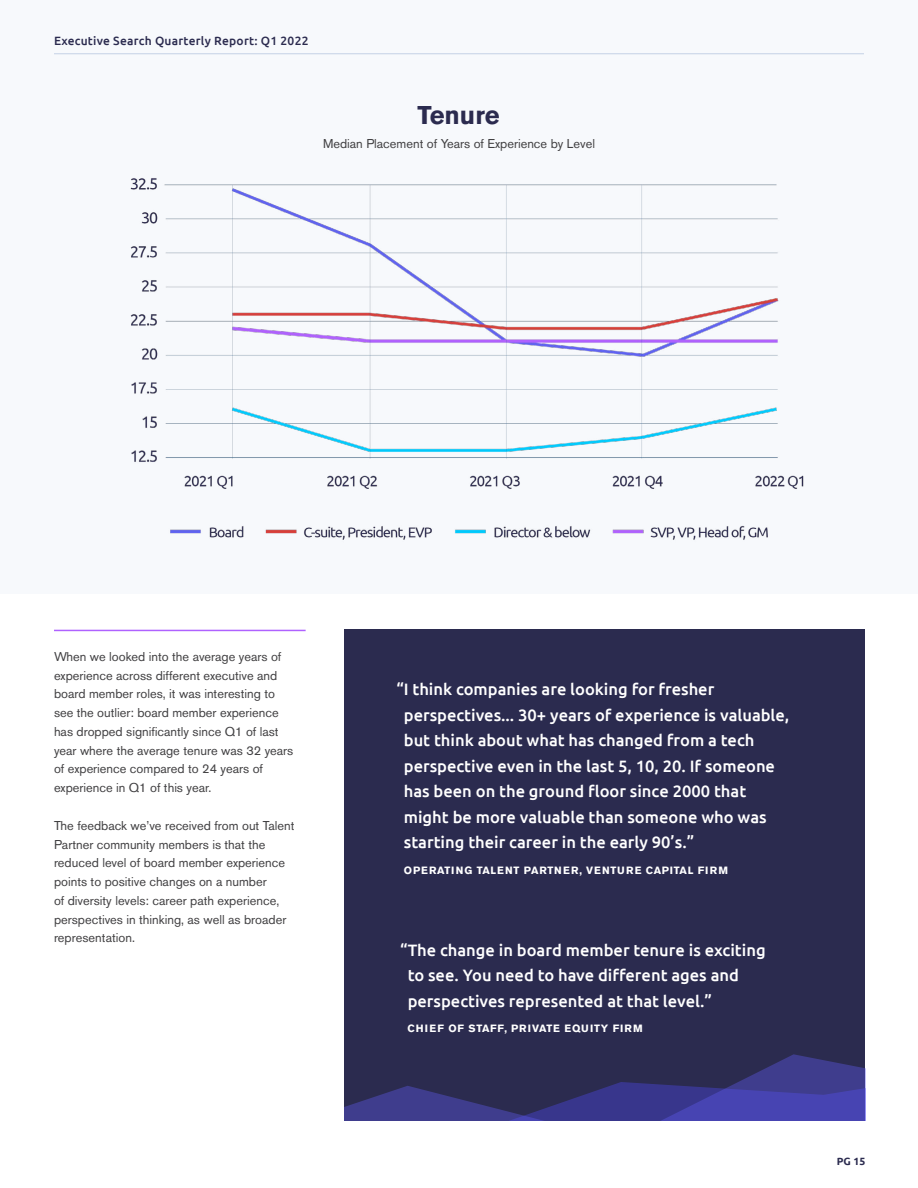
<style>
.page{position:relative;width:918px;height:1188px;background:#fff}
.page>*{position:absolute;margin:0;border:0;box-sizing:border-box;transform-origin:0 0}
.t1{font:700 25.5px "Akzidenz Grotesk Std";color:#2b2b4f}
.t2{font:500 16.5px/25.5px "Ubuntu";color:#fff}
.t3{font:12.75px/18.8px "Akzidenz Grotesk Std";color:#414042}
.t4{font:500 12px "Ubuntu";letter-spacing:.02em;color:#2b2b4f}
.t5{font:700 10.5px "Akzidenz Grotesk Std";letter-spacing:.075em;color:#fff}
.t6{font:700 10.5px "Ubuntu";color:#2b2b4f}
</style>
<div class="page">
<div style="left:345px;top:629px;width:520px;height:491px;background:#2b2b4f"></div>
<svg style="left:345px;top:1054px;width:520px;height:66px"></svg>
<div style="left:0;top:0;width:918px;height:594px;background:#f7f9fc"></div>
<img style="left:130px;top:178px;width:674px;height:362px">
<hr style="left:54px;top:630px;width:252px;height:1px;background:#af62ff">
<hr style="left:54px;top:53px;width:810px;height:1px;background:#c4d1e6">
<p class="t4" style="left:54px;top:33px;width:256px">Executive Search Quarterly Report: Q1 2022</p>
<h1 class="t1" style="left:417px;top:101px;width:84px">Tenure</h1>
<p class="t3" style="left:323px;top:134px;width:274px">Median Placement of Years of Experience by Level</p>
<p class="t3" style="left:54px;top:647px;width:241px">When we looked into the average years of experience across different executive and board member roles, it was interesting to see the outlier: board member experience has dropped significantly since Q1 of last year where the average tenure was 32 years of experience compared to 24 years of experience in Q1 of this year.</p>
<p class="t3" style="left:54px;top:816px;width:242px">The feedback we’ve received from out Talent Partner community members is that the reduced level of board member experience points to positive changes on a number<br>of diversity levels: career path experience, perspectives in thinking, as well as broader representation.</p>
<p class="t2" style="left:404px;top:676px;width:387px;text-indent:-7px">“I think companies are looking for fresher perspectives... 30+ years of experience is valuable, but think about what has changed from a tech perspective even in the last 5, 10, 20. If someone has been on the ground floor since 2000 that might be more valuable than someone who was starting their career in the early 90’s.”</p>
<p class="t5" style="left:404px;top:865px;width:326px">OPERATING TALENT PARTNER, VENTURE CAPITAL FIRM</p>
<p class="t2" style="left:408px;top:936px;width:360px;text-indent:-7px">“The change in board member tenure is exciting to see. You need to have different ages and perspectives represented at that level.”</p>
<p class="t5" style="left:408px;top:1023px;width:237px">CHIEF OF STAFF, PRIVATE EQUITY FIRM</p>
<p class="t6" style="left:837px;top:1155px;width:30px">PG 15</p>
</div>
